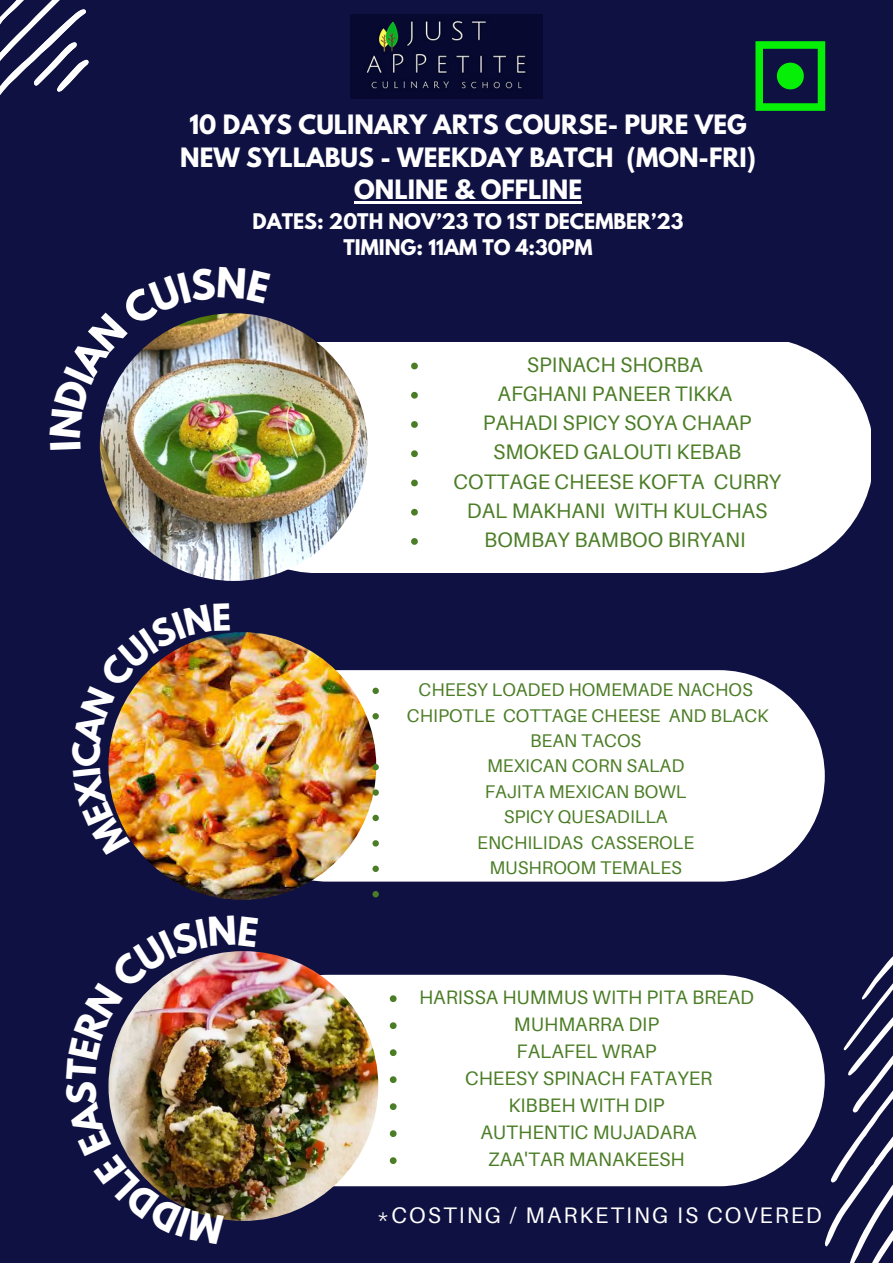
<style>
.page{position:relative;width:893px;height:1264px;background:#fff}
.page>*{position:absolute;margin:0;border:0;box-sizing:border-box;transform-origin:0 0}
.t1{font:700 23.55px "League Spartan";color:#fff}
.t2{font:22.5px "Aileron";letter-spacing:.09em;color:#fff}
.t3{font:21px "Aileron";color:#4b7d26}
.t4{font:19.5px "Aileron";color:#4b7d26}
.t5{font:700 19.05px "League Spartan";color:#fff}
.t6{font:18.3px/25.3px "Aileron";color:#4b7d26;text-align:center}
</style>
<div class="page">
<div style="left:0;top:0;width:892px;height:1262px;background:#0f1142"></div>
<div style="left:280px;top:342px;width:590px;height:231px;background:#fff"></div>
<img style="left:100px;top:313px;width:267px;height:268px;border-radius:50%">
<div style="left:223px;top:974px;width:601px;height:212px;background:#fff;border-radius:106px"></div>
<img style="left:108px;top:951px;width:270px;height:269px;border-radius:50%">
<div style="left:223px;top:670px;width:601px;height:212px;background:#fff;border-radius:106px"></div>
<img style="left:108px;top:632px;width:268px;height:267px;border-radius:50%">
<svg style="left:824px;top:957px;width:68px;height:305px"></svg>
<img style="left:350px;top:14px;width:192px;height:84px">
<hr style="left:354px;top:202px;width:228px;height:2px;background:#fff">
<svg style="left:0;top:0;width:89px;height:95px"></svg>
<svg style="left:755px;top:41px;width:70px;height:70px"></svg>
<svg style="left:372px;top:687px;width:7px;height:7px"></svg>
<svg style="left:372px;top:713px;width:7px;height:6px"></svg>
<svg style="left:372px;top:764px;width:7px;height:6px"></svg>
<svg style="left:372px;top:789px;width:7px;height:6px"></svg>
<svg style="left:372px;top:814px;width:7px;height:7px"></svg>
<svg style="left:372px;top:840px;width:7px;height:6px"></svg>
<svg style="left:372px;top:865px;width:7px;height:7px"></svg>
<svg style="left:372px;top:891px;width:7px;height:6px"></svg>
<svg style="left:390px;top:995px;width:6px;height:7px"></svg>
<svg style="left:390px;top:1022px;width:6px;height:7px"></svg>
<svg style="left:390px;top:1049px;width:6px;height:7px"></svg>
<svg style="left:390px;top:1076px;width:6px;height:7px"></svg>
<svg style="left:390px;top:1103px;width:6px;height:6px"></svg>
<svg style="left:390px;top:1130px;width:6px;height:6px"></svg>
<svg style="left:390px;top:1157px;width:6px;height:6px"></svg>
<svg style="left:411px;top:362px;width:7px;height:7px"></svg>
<svg style="left:411px;top:392px;width:7px;height:6px"></svg>
<svg style="left:411px;top:421px;width:7px;height:7px"></svg>
<svg style="left:411px;top:450px;width:7px;height:7px"></svg>
<svg style="left:411px;top:479px;width:7px;height:7px"></svg>
<svg style="left:411px;top:509px;width:7px;height:6px"></svg>
<svg style="left:411px;top:538px;width:7px;height:7px"></svg>
<img style="left:99px;top:313px;width:171px;height:136px">
<img style="left:108px;top:633px;width:122px;height:224px">
<img style="left:108px;top:951px;width:150px;height:270px">
<p class="t1" style="left:189px;top:113px;width:558px">10 DAYS CULINARY ARTS COURSE- PURE VEG</p>
<p class="t1" style="left:180px;top:146px;width:577px">NEW SYLLABUS - WEEKDAY BATCH (MON-FRI)</p>
<p class="t1" style="left:354px;top:178px;width:229px">ONLINE &amp; OFFLINE</p>
<p class="t5" style="left:252px;top:211px;width:432px">DATES: 20TH NOV’23 TO 1ST DECEMBER’23</p>
<p class="t5" style="left:343px;top:237px;width:250px">TIMING: 11AM TO 4:30PM</p>
<p class="t3" style="left:527px;top:351px;width:177px">SPINACH SHORBA</p>
<p class="t3" style="left:497px;top:380px;width:236px">AFGHANI PANEER TIKKA</p>
<p class="t3" style="left:483px;top:410px;width:270px">PAHADI SPICY SOYA CHAAP</p>
<p class="t3" style="left:493px;top:439px;width:250px">SMOKED GALOUTI KEBAB</p>
<p class="t3" style="left:453px;top:468px;width:329px">COTTAGE CHEESE KOFTA CURRY</p>
<p class="t3" style="left:467px;top:497px;width:302px">DAL MAKHANI WITH KULCHAS</p>
<p class="t3" style="left:484px;top:526px;width:263px">BOMBAY BAMBOO BIRYANI</p>
<p class="t6" style="left:418px;top:676px;width:335px">CHEESY LOADED HOMEMADE NACHOS</p>
<p class="t6" style="left:407px;top:702px;width:363px">CHIPOTLE COTTAGE CHEESE AND BLACK<br>BEAN TACOS</p>
<p class="t6" style="left:487px;top:753px;width:199px">MEXICAN CORN SALAD</p>
<p class="t6" style="left:485px;top:778px;width:203px">FAJITA MEXICAN BOWL</p>
<p class="t6" style="left:503px;top:803px;width:165px">SPICY QUESADILLA</p>
<p class="t6" style="left:477px;top:829px;width:218px">ENCHILIDAS CASSEROLE</p>
<p class="t6" style="left:489px;top:854px;width:194px">MUSHROOM TEMALES</p>
<p class="t4" style="left:419px;top:985px;width:336px">HARISSA HUMMUS WITH PITA BREAD</p>
<p class="t4" style="left:514px;top:1012px;width:147px">MUHMARRA DIP</p>
<p class="t4" style="left:516px;top:1039px;width:141px">FALAFEL WRAP</p>
<p class="t4" style="left:465px;top:1066px;width:248px">CHEESY SPINACH FATAYER</p>
<p class="t4" style="left:508px;top:1093px;width:157px">KIBBEH WITH DIP</p>
<p class="t4" style="left:480px;top:1120px;width:218px">AUTHENTIC MUJADARA</p>
<p class="t4" style="left:488px;top:1147px;width:198px">ZAA'TAR MANAKEESH</p>
<p class="t2" style="left:377px;top:1200px;width:446px">*COSTING / MARKETING IS COVERED</p>
</div>
